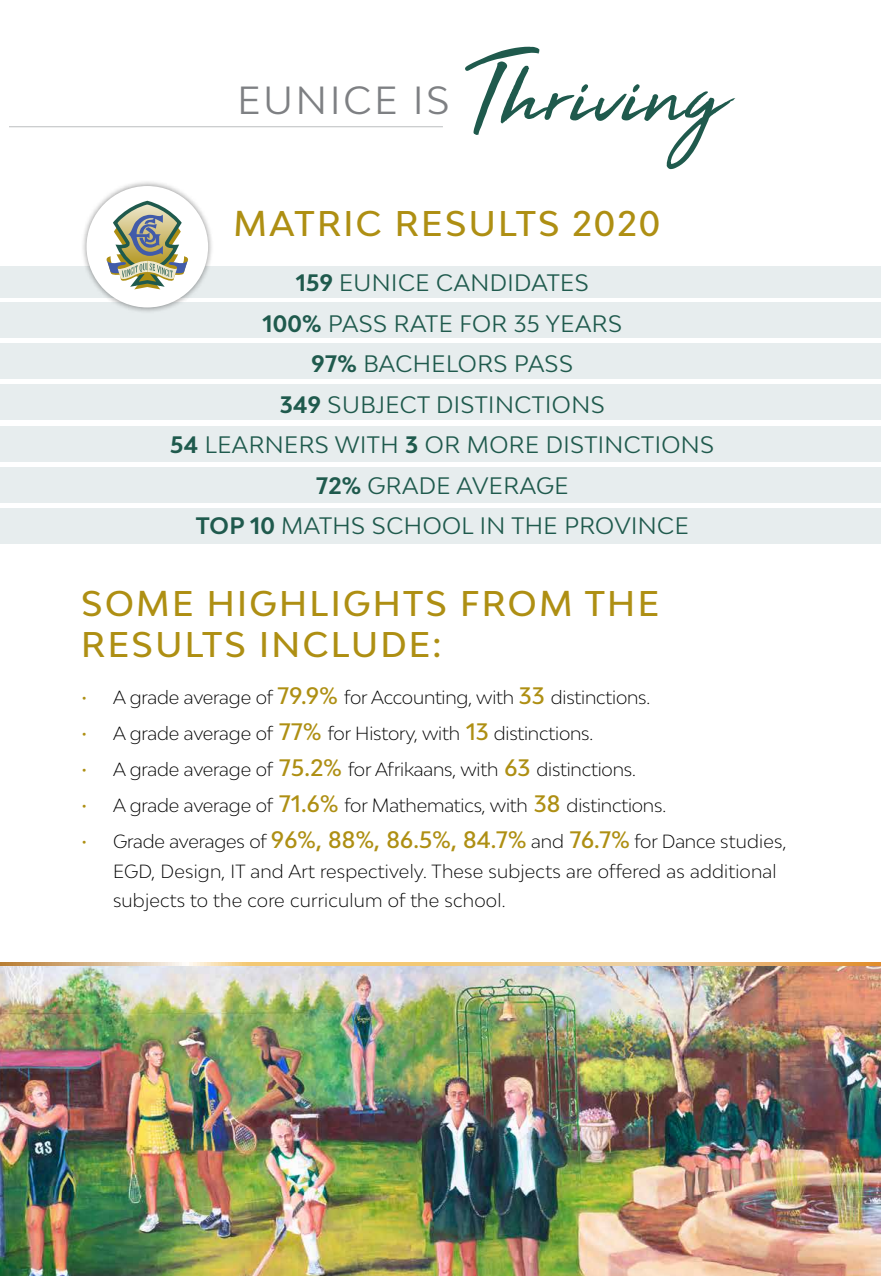
<style>
.page{position:relative;width:881px;height:1276px;background:#fff}
.page>*{position:absolute;margin:0;border:0;box-sizing:border-box;transform-origin:0 0}
.t1{font:105.3px "High Tide";color:#1f5a4d}
.t2{font:37.12px "Bw Modelica";letter-spacing:.08em;color:#7e8083}
.t3{font:500 33.75px/40.5px "Bw Modelica";letter-spacing:.07em;color:#ae8f13}
.t4{font:22.5px/40.5px "Bw Modelica";letter-spacing:.02em;color:#1f5a4d;text-align:center}
.t5{font:300 18px "Bw Modelica";letter-spacing:-.01em;color:#000}
.t6{font:300 18px/29.2px "Bw Modelica";letter-spacing:.01em;color:#000}
.s1{font-weight:700}
.s2{color:#ae8f13}
.s3{font-weight:500;font-size:22.5px;color:#ae8f13}
</style>
<div class="page">
<img style="left:0;top:965px;width:880px;height:311px">
<div style="left:0;top:267px;width:880px;height:31px;background:#e7edee"></div>
<div style="left:0;top:302px;width:880px;height:36px;background:#e7edee"></div>
<div style="left:0;top:343px;width:880px;height:36px;background:#e7edee"></div>
<div style="left:0;top:384px;width:880px;height:36px;background:#e7edee"></div>
<div style="left:0;top:426px;width:880px;height:35px;background:#e7edee"></div>
<div style="left:0;top:467px;width:880px;height:35px;background:#e7edee"></div>
<div style="left:0;top:508px;width:880px;height:36px;background:#e7edee"></div>
<hr style="left:9px;top:126px;width:434px;height:1px;background:#bcbec0">
<div style="left:80px;top:180px;width:134px;height:133px;background:#000;opacity:.44"></div>
<div style="left:86px;top:186px;width:122px;height:121px;background:#fff;border-radius:50%"></div>
<svg style="left:106px;top:199px;width:82px;height:90px"></svg>
<svg style="left:0;top:962px;width:880px;height:3px;background:#e9c081"></svg>
<h2 class="t2" style="left:237px;top:76px;width:213px">EUNICE IS</h2>
<h1 class="t1" style="left:462px;top:22px;width:263px">Thriving</h1>
<h3 class="t3" style="left:233px;top:203px;width:428px">MATRIC RESULTS 2020</h3>
<p class="t4" style="left:170px;top:262px;width:545px"><span class="s1">159</span> EUNICE CANDIDATES<br><span class="s1">100%</span> PASS RATE FOR 35 YEARS<br><span class="s1">97%</span> BACHELORS PASS<br><span class="s1">349</span> SUBJECT DISTINCTIONS<br><span class="s1">54</span> LEARNERS WITH <span class="s1">3</span> OR MORE DISTINCTIONS<br><span class="s1">72%</span> GRADE AVERAGE<br><span class="s1">TOP 10</span> MATHS SCHOOL IN THE PROVINCE</p>
<h3 class="t3" style="left:81px;top:583px;width:579px">SOME HIGHLIGHTS FROM THE<br>RESULTS INCLUDE:</h3>
<p class="t5" style="left:81px;top:686px;width:570px"><span class="s2">•</span> A grade average of <span class="s3">79.9%</span> for Accounting, with <span class="s3">33</span> distinctions.</p>
<p class="t5" style="left:81px;top:722px;width:513px"><span class="s2">•</span> A grade average of <span class="s3">77%</span> for History, with <span class="s3">13</span> distinctions.</p>
<p class="t5" style="left:81px;top:758px;width:556px"><span class="s2">•</span> A grade average of <span class="s3">75.2%</span> for Afrikaans, with <span class="s3">63</span> distinctions.</p>
<p class="t5" style="left:81px;top:794px;width:586px"><span class="s2">•</span> A grade average of <span class="s3">71.6%</span> for Mathematics, with <span class="s3">38</span> distinctions.</p>
<p class="t6" style="left:113px;top:826px;width:674px;text-indent:-32px"><span class="s2">•</span> Grade averages of <span class="s3">96%, 88%, 86.5%, 84.7%</span> and <span class="s3">76.7%</span> for Dance studies,<br>EGD, Design, IT and Art respectively. These subjects are offered as additional subjects to the core curriculum of the school.</p>
</div>
